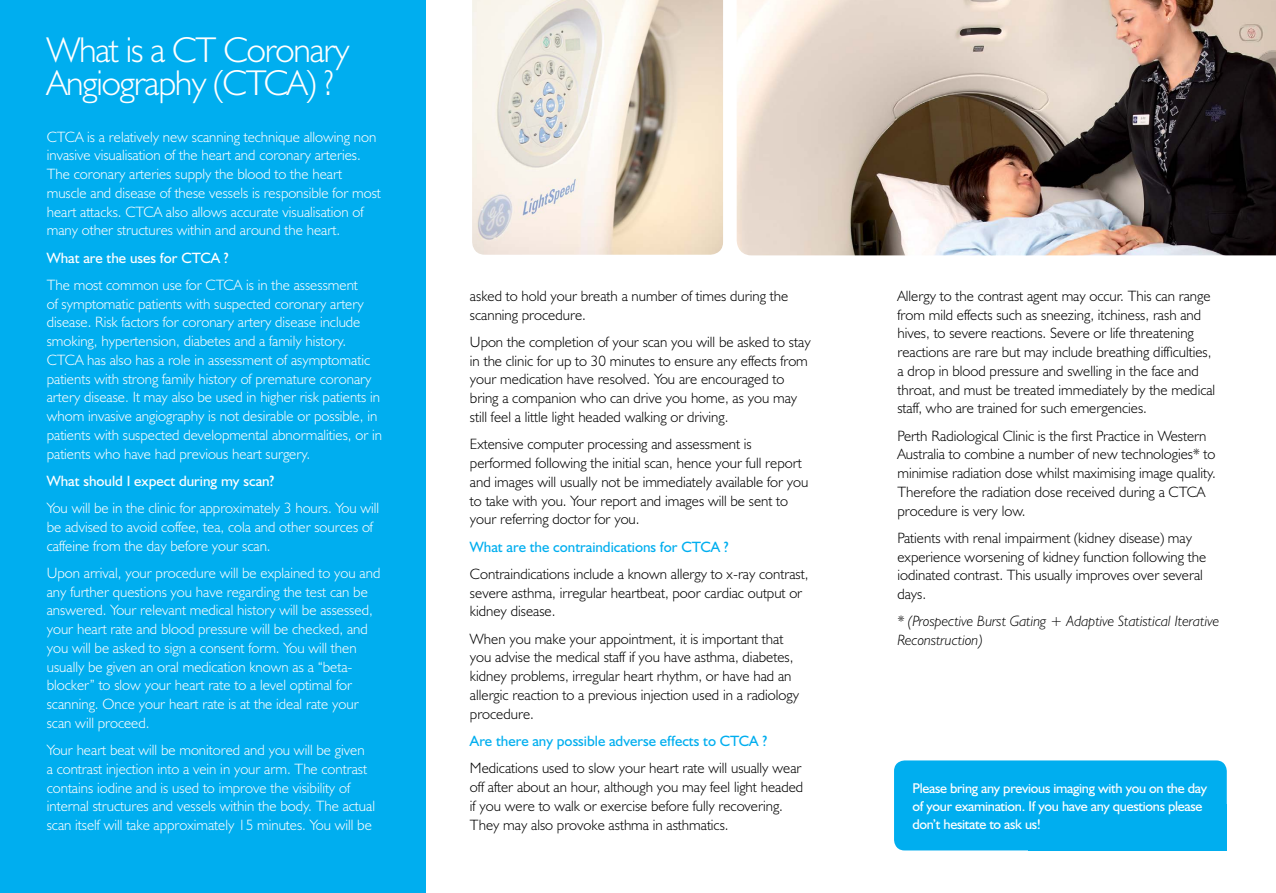
<style>
.page{position:relative;width:1276px;height:893px;background:#fff}
.page>*{position:absolute;margin:0;border:0;box-sizing:border-box;transform-origin:0 0}
.t1{font:300 36px/33px "Humanist 521 BT";letter-spacing:-.03em;color:#fff}
.t2{font:300 15px/18.8px "Humanist 521 BT";color:#000}
.t3{font:300 15px/18.8px "Humanist 521 BT";color:#fff}
.t4{font:15px "Humanist 521 BT";color:#00aeef}
.t5{font:italic 300 15px/18.8px "Humanist 521 BT";color:#000}
.t6{font:15px "Humanist 521 BT";color:#fff}
.t7{font:14.25px/18px "Humanist 521 BT";letter-spacing:-.02em;color:#fff}
</style>
<div class="page">
<img style="left:472px;top:0;width:251px;height:255px">
<div style="left:0;top:0;width:425px;height:893px;background:#00aeef"></div>
<img style="left:736px;top:0;width:540px;height:255px">
<div style="left:894px;top:760px;width:332px;height:90px;background:#00aeef;border-radius:11px"></div>
<div style="left:1028px;top:804px;width:198px;height:46px;background:#00aeef"></div>
<h1 class="t1" style="left:47px;top:33px;width:304px">What is a CT Coronary<br>Angiography (CTCA) ?</h1>
<p class="t3" style="left:47px;top:127px;width:336px">CTCA is a relatively new scanning technique allowing non invasive visualisation of the heart and coronary arteries.<br>The coronary arteries supply the blood to the heart muscle and disease of these vessels is responsible for most heart attacks. CTCA also allows accurate visualisation of many other structures within and around the heart.</p>
<p class="t6" style="left:47px;top:248px;width:183px">What are the uses for CTCA ?</p>
<p class="t3" style="left:47px;top:275px;width:337px">The most common use for CTCA is in the assessment<br>of symptomatic patients with suspected coronary artery disease. Risk factors for coronary artery disease include smoking, hypertension, diabetes and a family history.<br>CTCA has also has a role in assessment of asymptomatic patients with strong family history of premature coronary artery disease. It may also be used in higher risk patients in whom invasive angiography is not desirable or possible, in patients with suspected developmental abnormalities, or in patients who have had previous heart surgery.</p>
<p class="t6" style="left:47px;top:471px;width:229px">What should I expect during my scan?</p>
<p class="t3" style="left:47px;top:498px;width:334px">You will be in the clinic for approximately 3 hours. You will be advised to avoid coffee, tea, cola and other sources of caffeine from the day before your scan.</p>
<p class="t3" style="left:47px;top:563px;width:335px">Upon arrival, your procedure will be explained to you and any further questions you have regarding the test can be answered. Your relevant medical history will be assessed, your heart rate and blood pressure will be checked, and you will be asked to sign a consent form. You will then usually be given an oral medication known as a “beta&shy;blocker” to slow your heart rate to a level optimal for scanning. Once your heart rate is at the ideal rate your scan will proceed.</p>
<p class="t3" style="left:47px;top:740px;width:330px">Your heart beat will be monitored and you will be given<br>a contrast injection into a vein in your arm. The contrast contains iodine and is used to improve the visibility of internal structures and vessels within the body. The actual scan itself will take approximately 15 minutes. You will be</p>
<p class="t2" style="left:470px;top:286px;width:320px">asked to hold your breath a number of times during the scanning procedure.</p>
<p class="t2" style="left:470px;top:332px;width:342px">Upon the completion of your scan you will be asked to stay in the clinic for up to 30 minutes to ensure any effects from your medication have resolved. You are encouraged to bring a companion who can drive you home, as you may still feel a little light headed walking or driving.</p>
<p class="t2" style="left:470px;top:434px;width:340px">Extensive computer processing and assessment is performed following the initial scan, hence your full report and images will usually not be immediately available for you to take with you. Your report and images will be sent to your referring doctor for you.</p>
<p class="t4" style="left:470px;top:537px;width:260px">What are the contraindications for CTCA ?</p>
<p class="t2" style="left:470px;top:564px;width:340px">Contraindications include a known allergy to x-ray contrast, severe asthma, irregular heartbeat, poor cardiac output or kidney disease.</p>
<p class="t2" style="left:470px;top:629px;width:330px">When you make your appointment, it is important that you advise the medical staff if you have asthma, diabetes, kidney problems, irregular heart rhythm, or have had an allergic reaction to a previous injection used in a radiology procedure.</p>
<p class="t4" style="left:470px;top:732px;width:299px">Are there any possible adverse effects to CTCA ?</p>
<p class="t2" style="left:470px;top:758px;width:335px">Medications used to slow your heart rate will usually wear off after about an hour, although you may feel light headed if you were to walk or exercise before fully recovering.<br>They may also provoke asthma in asthmatics.</p>
<p class="t2" style="left:897px;top:286px;width:319px">Allergy to the contrast agent may occur. This can range from mild effects such as sneezing, itchiness, rash and hives, to severe reactions. Severe or life threatening reactions are rare but may include breathing difficulties, a drop in blood pressure and swelling in the face and throat, and must be treated immediately by the medical staff, who are trained for such emergencies.</p>
<p class="t2" style="left:897px;top:426px;width:320px">Perth Radiological Clinic is the first Practice in Western Australia to combine a number of new technologies* to minimise radiation dose whilst maximising image quality.<br>Therefore the radiation dose received during a CTCA procedure is very low.</p>
<p class="t2" style="left:897px;top:528px;width:310px">Patients with renal impairment (kidney disease) may experience worsening of kidney function following the iodinated contrast. This usually improves over several days.</p>
<p class="t5" style="left:897px;top:612px;width:323px">* (Prospective Burst Gating + Adaptive Statistical Iterative<br>Reconstruction)</p>
<p class="t7" style="left:912px;top:779px;width:296px">Please bring any previous imaging with you on the day of your examination. If you have any questions please don’t hesitate to ask us!</p>
</div>
